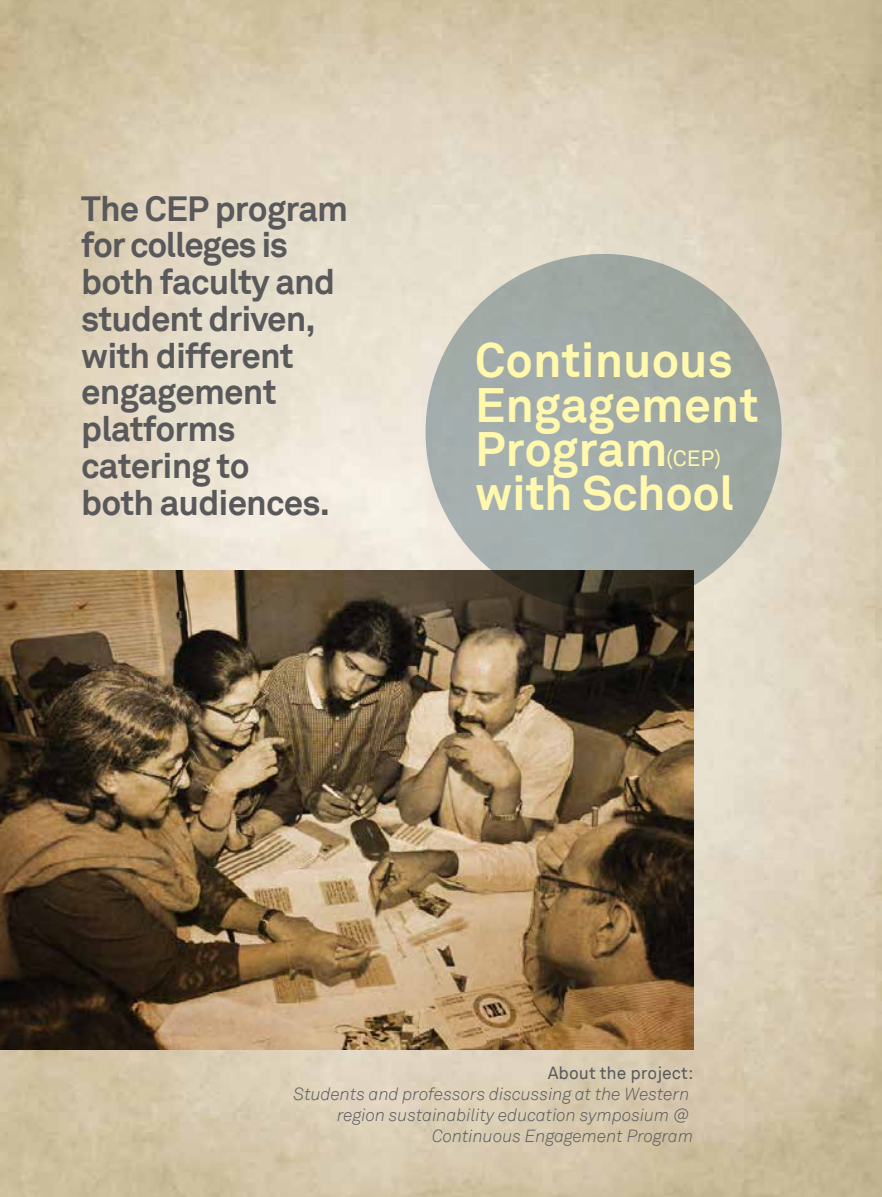
<style>
.page{position:relative;width:882px;height:1197px;background:#fff}
.page>*{position:absolute;margin:0;border:0;box-sizing:border-box;transform-origin:0 0}
.t1{font:700 48.3px/44.1px "Wipro Akkurat TT";color:#fff8ad}
.t2{font:700 35px/36.8px "Wipro Akkurat TT";letter-spacing:-.025em;color:#59595c}
.t3{font:italic 300 17.5px/21px "Wipro Akkurat TT";color:#59595c;text-align:right}
.t4{font:17.5px "Wipro Akkurat TT";color:#59595c}
.s1{font-weight:400;font-size:22.05px}
</style>
<div class="page">
<img style="left:0;top:0;width:882px;height:1197px">
<img style="left:0;top:571px;width:693px;height:478px">
<svg style="left:426px;top:254px;width:356px;height:356px;background:#9aa29e"></svg>
<p class="t2" style="left:81px;top:190px;width:269px">The CEP program for colleges is both faculty and student driven, with different engagement platforms catering to<br>both audiences.</p>
<h1 class="t1" style="left:475px;top:338px;width:285px">Continuous<br>Engagement<br>Program<span class="s1">(CEP) </span>with School</h1>
<p class="t4" style="left:548px;top:1063px;width:147px">About the project:</p>
<p class="t3" style="left:294px;top:1083px;width:401px">Students and professors discussing at the Western region sustainability education symposium @<br>Continuous Engagement Program</p>
</div>
